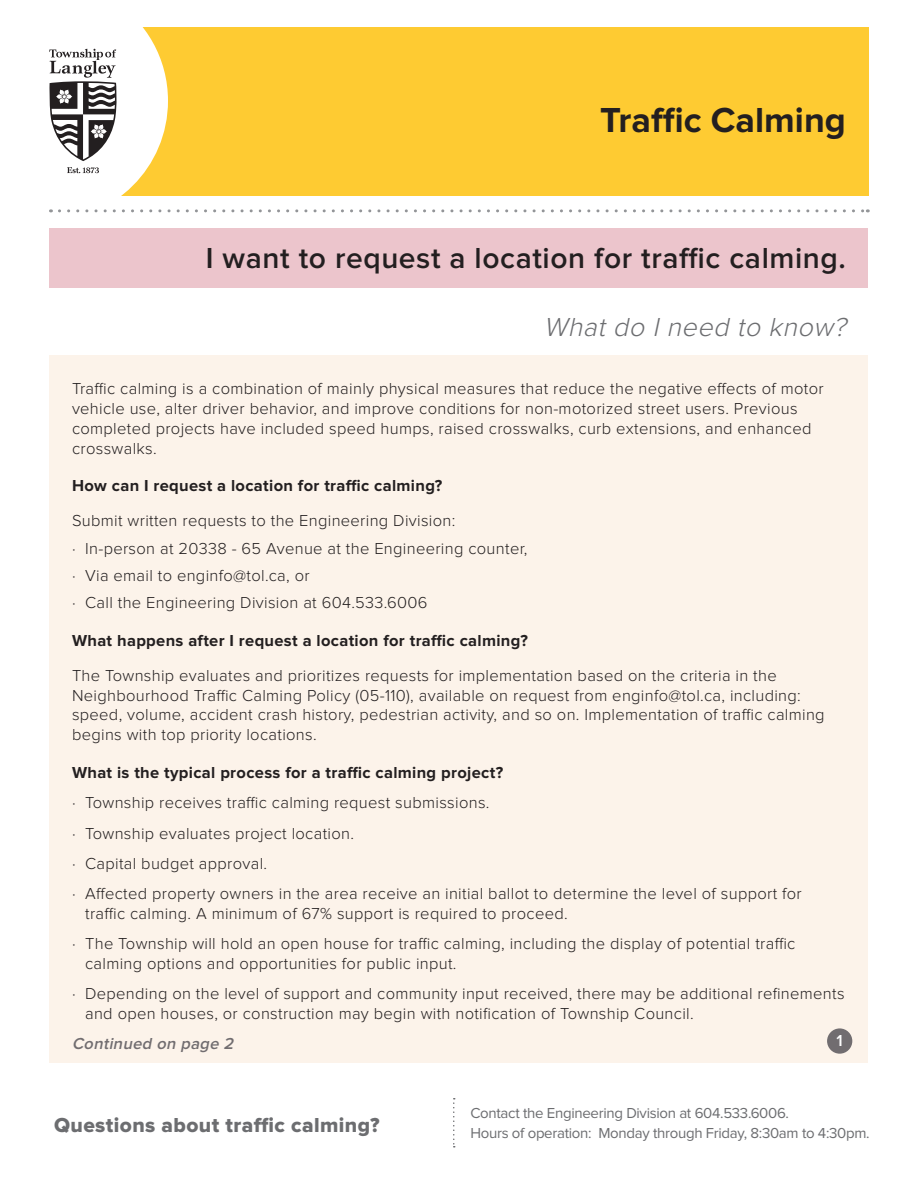
<style>
.page{position:relative;width:918px;height:1188px;background:#fff}
.page>*{position:absolute;margin:0;border:0;box-sizing:border-box;transform-origin:0 0}
.Main_heading{font:700 36px "Proxima Nova";color:#231f20}
.subhead_large{font:600 30px "Proxima Nova";letter-spacing:.02em;color:#231f20}
.what{font:italic 300 27px "Proxima Nova";color:#6c6d70}
.footer_bold{font:21px "Proxima Nova Extrabld";letter-spacing:.02em;color:#6c6d70}
.body_number{font:300 16.5px/19.8px "Proxima Nova";letter-spacing:.02em;color:#231f20}
.body_number-2{font:700 16.5px "Proxima Nova";letter-spacing:.02em;color:#231f20}
.body_number-3{font:italic 600 16.5px "Proxima Nova";color:#716d70}
.body{font:600 16.5px "Proxima Nova";color:#fff}
.footer_copy_light{font:15px "Proxima Nova";letter-spacing:-.02em;color:#6c6d70}
</style>
<div class="page">
<div style="left:50px;top:355px;width:818px;height:707px;background:#fcf3ea"></div>
<div style="left:50px;top:228px;width:818px;height:59px;background:#ecc5cc"></div>
<svg style="left:453px;top:1098px;width:2px;height:50px"></svg>
<svg style="left:49px;top:27px;width:819px;height:186px"></svg>
<div style="left:827px;top:1028px;width:25px;height:26px;background:#716d70;border-radius:50%"></div>
<p class="Main_heading" style="left:600px;top:99px;width:247px">Traffic Calming</p>
<p class="subhead_large" style="left:206px;top:241px;width:642px">I want to request a location for traffic calming.</p>
<p class="what" style="left:544px;top:312px;width:310px">Whatdo Ineed to know?</p>
<p class="body_number" style="left:72px;top:379px;width:753px">Traffic calming is a combination of mainly physical measures that reduce the negative effects of motor vehicle use, alter driver behavior, and improve conditions for non-motorized street users. Previous completed projects have included speed humps, raised crosswalks, curb extensions, and enhanced crosswalks.</p>
<p class="body_number-2" style="left:72px;top:477px;width:372px">How can I request a location for traffic calming?</p>
<p class="body_number" style="left:72px;top:511px;width:385px">Submit written requests to the Engineering Division:</p>
<p class="body_number" style="left:72px;top:538px;width:457px">· In-person at 20338 - 65 Avenue at the Engineering counter,</p>
<p class="body_number" style="left:72px;top:566px;width:239px">· Via email to enginfo@tol.ca, or</p>
<p class="body_number" style="left:72px;top:593px;width:357px">· Call the Engineering Division at 604.533.6006</p>
<p class="body_number-2" style="left:72px;top:631px;width:457px">What happens after I request a location for traffic calming?</p>
<p class="body_number" style="left:72px;top:666px;width:754px">The Township evaluates and prioritizes requests for implementation based on the criteria in the Neighbourhood Traffic Calming Policy (05-110), available on request from enginfo@tol.ca, including: speed, volume, accident crash history, pedestrian activity, and so on. Implementation of traffic calming begins with top priority locations.</p>
<p class="body_number-2" style="left:72px;top:763px;width:433px">What is the typical process for a traffic calming project?</p>
<p class="body_number" style="left:72px;top:793px;width:419px">· Township receives traffic calming request submissions.</p>
<p class="body_number" style="left:72px;top:823px;width:284px">· Township evaluates project location.</p>
<p class="body_number" style="left:72px;top:854px;width:197px">· Capital budget approval.</p>
<p class="body_number" style="left:85px;top:884px;width:718px;text-indent:-13px">· Affected property owners in the area receive an initial ballot to determine the level of support for traffic calming. A minimum of 67% support is required to proceed.</p>
<p class="body_number" style="left:85px;top:934px;width:712px;text-indent:-13px">· The Township will hold an open house for traffic calming, including the display of potential traffic calming options and opportunities for public input.</p>
<p class="body_number" style="left:85px;top:984px;width:761px;text-indent:-13px">· Depending on the level of support and community input received, there may be additional refinements and open houses, or construction may begin with notification of Township Council.</p>
<p class="body_number-3" style="left:72px;top:1035px;width:167px">Continued on page 2</p>
<p class="body" style="left:837px;top:1032px;width:8px">1</p>
<p class="footer_bold" style="left:54px;top:1113px;width:327px">Questions about traffic calming?</p>
<p class="footer_copy_light" style="left:470px;top:1105px;width:320px">Contact the Engineering Division at 604.533.6006.</p>
<p class="footer_copy_light" style="left:470px;top:1125px;width:401px">Hours of operation: Monday through Friday, 8:30am to 4:30pm.</p>
</div>
